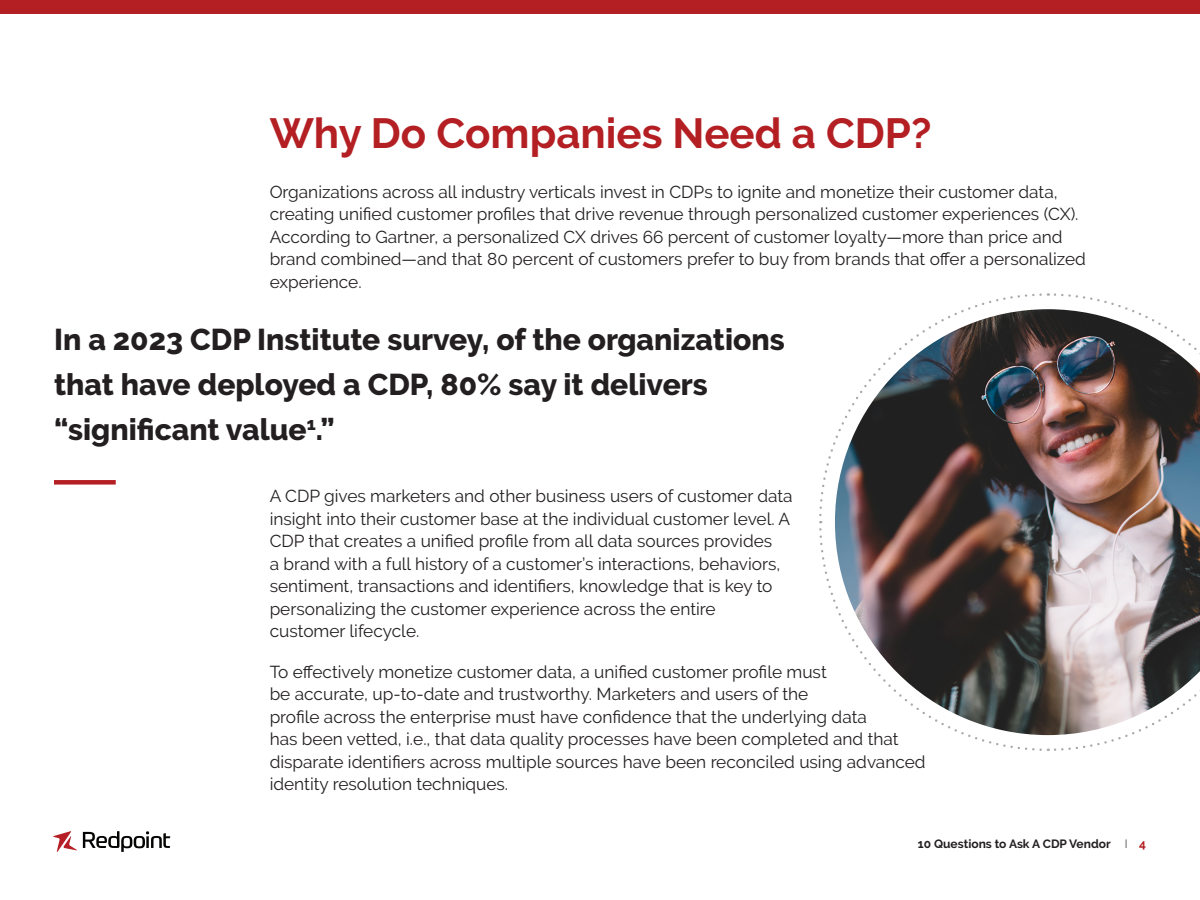
<style>
.page{position:relative;width:1200px;height:900px;background:#fff}
.page>*{position:absolute;margin:0;border:0;box-sizing:border-box;transform-origin:0 0}
.Page_head{font:700 42px "Raleway";color:#b31f23}
.Pull_Quote_Bold{font:800 30px/45px "Raleway";color:#231f20}
.Body_Text{font:17.25px/22.5px "Raleway";color:#231f20}
.t1{font:700 12px "Raleway";color:#231f20}
.s1{font-weight:300}
.s2{color:#b31f23}
</style>
<div class="page">
<div style="left:0;top:0;width:1200px;height:14px;background:#b31f23"></div>
<svg style="left:53px;top:831px;width:24px;height:21px"></svg>
<svg style="left:83px;top:831px;width:87px;height:21px"></svg>
<hr style="left:54px;top:480px;width:62px;height:4px;background:#b31f23">
<img style="left:819px;top:293px;width:224px;height:228px">
<svg style="left:819px;top:527px;width:228px;height:224px"></svg>
<img style="left:1048px;top:293px;width:152px;height:458px">
<p class="Page_head" style="left:270px;top:110px;width:663px">Why Do Companies Need a CDP?</p>
<p class="Body_Text" style="left:270px;top:180px;width:818px">Organizations across all industry verticals invest in CDPs to ignite and monetize their customer data, creating unified customer profiles that drive revenue through personalized customer experiences (CX).<br>According to Gartner, a personalized CX drives 66 percent of customer loyalty—more than price and brand combined—and that 80 percent of customers prefer to buy from brands that offer a personalized experience.</p>
<p class="Pull_Quote_Bold" style="left:54px;top:317px;width:732px">In a 2023 CDP Institute survey, of the organizations that have deployed a CDP, 80% say it delivers “significant value<sup>1</sup>.”</p>
<p class="Body_Text" style="left:270px;top:485px;width:525px">A CDP gives marketers and other business users of customer data insight into their customer base at the individual customer level. A CDP that creates a unified profile from all data sources provides<br>a brand with a full history of a customer’s interactions, behaviors, sentiment, transactions and identifiers, knowledge that is key to personalizing the customer experience across the entire customer lifecycle.</p>
<p class="Body_Text" style="left:270px;top:660px;width:657px">To effectively monetize customer data, a unified customer profile must<br>be accurate, up-to-date and trustworthy. Marketers and users of the<br>profile across the enterprise must have confidence that the underlying data<br>has been vetted, i.e., that data quality processes have been completed and that disparate identifiers across multiple sources have been reconciled using advanced identity resolution techniques.</p>
<p class="t1" style="left:918px;top:836px;width:230px">10 Questions to Ask A CDP Vendor <span class="s1">I</span> <span class="s2">4</span></p>
</div>
